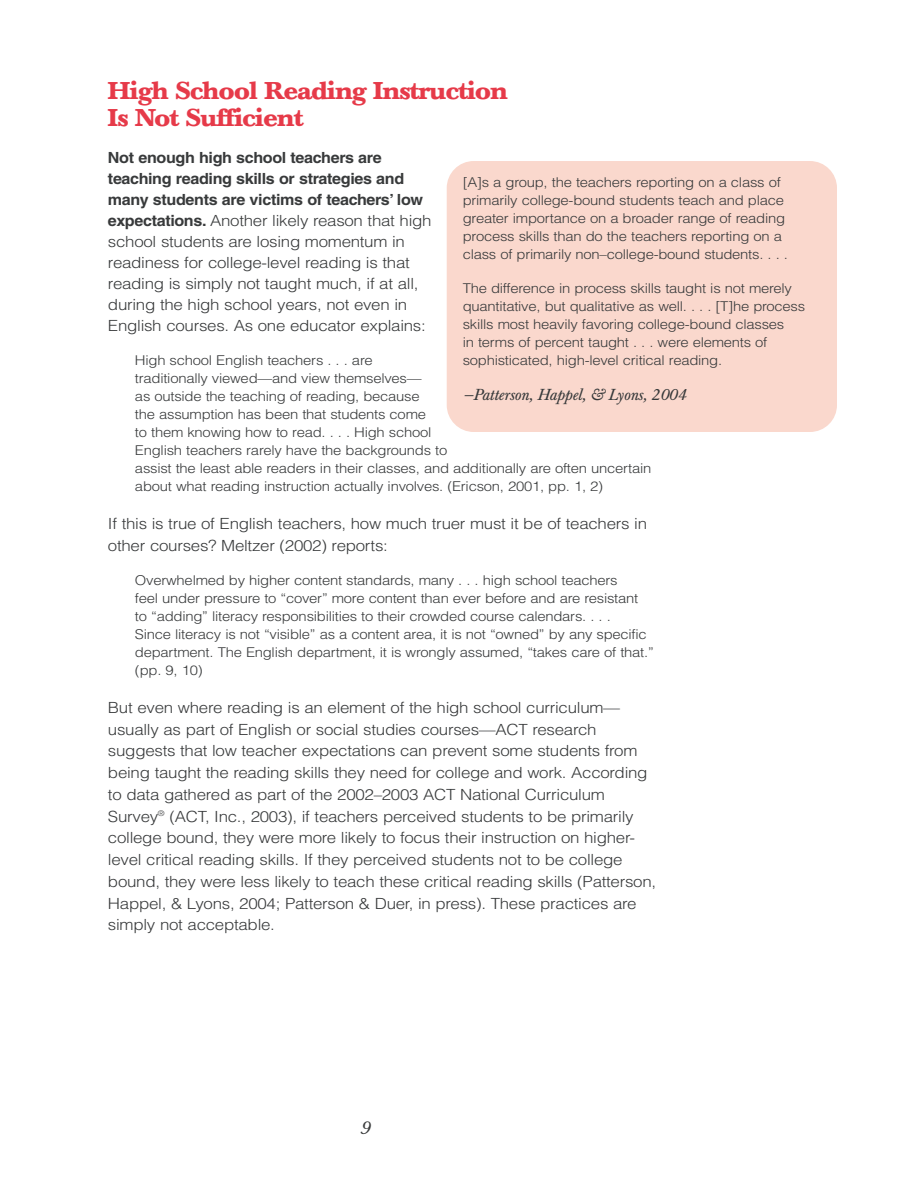
<style>
.page{position:relative;width:918px;height:1188px;background:#fff}
.page>*{position:absolute;margin:0;border:0;box-sizing:border-box;transform-origin:0 0}
.t1{font:700 24px/27px "Baskerville BE";letter-spacing:-.02em;color:#e63a49}
.t2{font:italic 18px "Baskerville BE";color:#383a3b;scale:1.1 1}
.t3{font:italic 15.75px "Baskerville BE";letter-spacing:-.015em;color:#383a3b;scale:1.04 1}
.t4{font:300 15.3px/21.8px "Helvetica";letter-spacing:-.015em;color:#383a3b;scale:1.1 1}
.t5{font:300 13.5px/18px "Helvetica";letter-spacing:-.015em;color:#383a3b;scale:1.1 1}
.s1{font-weight:700}
</style>
<div class="page">
<div style="left:447px;top:161px;width:390px;height:271px;background:#fad8cd;border-radius:27px"></div>
<h1 class="t1" style="left:108px;top:80px;width:401px">High School Reading Instruction<br>Is Not Sufficient</h1>
<p class="t4" style="left:108px;top:148px;width:296px;line-height:21px"><span class="s1">Not enough high school teachers are teaching reading skills or strategies and many students are victims of teachers’ low expectations.</span> Another likely reason that high school students are losing momentum in readiness for college-level reading is that reading is simply not taught much, if at all, during the high school years, not even in English courses. As one educator explains:</p>
<p class="t5" style="left:135px;top:353px;width:471px">High school English teachers . . . are<br>traditionally viewed—and view themselves—<br>as outside the teaching of reading, because<br>the assumption has been that students come<br>to them knowing how to read. . . . High school<br>English teachers rarely have the backgrounds to<br>assist the least able readers in their classes, and additionally are often uncertain about what reading instruction actually involves. (Ericson, 2001, pp. 1, 2)</p>
<p class="t4" style="left:108px;top:514px;width:492px">If this is true of English teachers, how much truer must it be of teachers in other courses? Meltzer (2002) reports:</p>
<p class="t5" style="left:135px;top:572px;width:473px">Overwhelmed by higher content standards, many . . . high school teachers<br>feel under pressure to “cover” more content than ever before and are resistant to “adding” literacy responsibilities to their crowded course calendars. . . .<br>Since literacy is not “visible” as a content area, it is not “owned” by any specific department. The English department, it is wrongly assumed, “takes care of that.” (pp. 9, 10)</p>
<p class="t4" style="left:108px;top:698px;width:500px">But even where reading is an element of the high school curriculum— usually as part of English or social studies courses—ACT research suggests that low teacher expectations can prevent some students from being taught the reading skills they need for college and work. According to data gathered as part of the 2002–2003 ACT National Curriculum Survey<sup>®</sup> (ACT, Inc., 2003), if teachers perceived students to be primarily college bound, they were more likely to focus their instruction on higher&shy;level critical reading skills. If they perceived students not to be college bound, they were less likely to teach these critical reading skills (Patterson, Happel, &amp; Lyons, 2004; Patterson &amp; Duer, in press). These practices are simply not acceptable.</p>
<p class="t5" style="left:463px;top:175px;width:297px">[A]s a group, the teachers reporting on a class of primarily college-bound students teach and place greater importance on a broader range of reading process skills than do the teachers reporting on a class of primarily non–college-bound students. . . .</p>
<p class="t5" style="left:463px;top:281px;width:313px">The difference in process skills taught is not merely quantitative, but qualitative as well. . . . [T]he process skills most heavily favoring college-bound classes<br>in terms of percent taught . . . were elements of sophisticated, high-level critical reading.</p>
<p class="t3" style="left:463px;top:388px;width:216px">—Patterson, Happel, &amp; Lyons, 2004</p>
<h2 class="t2" style="left:359px;top:1120px;width:11px">9</h2>
</div>
